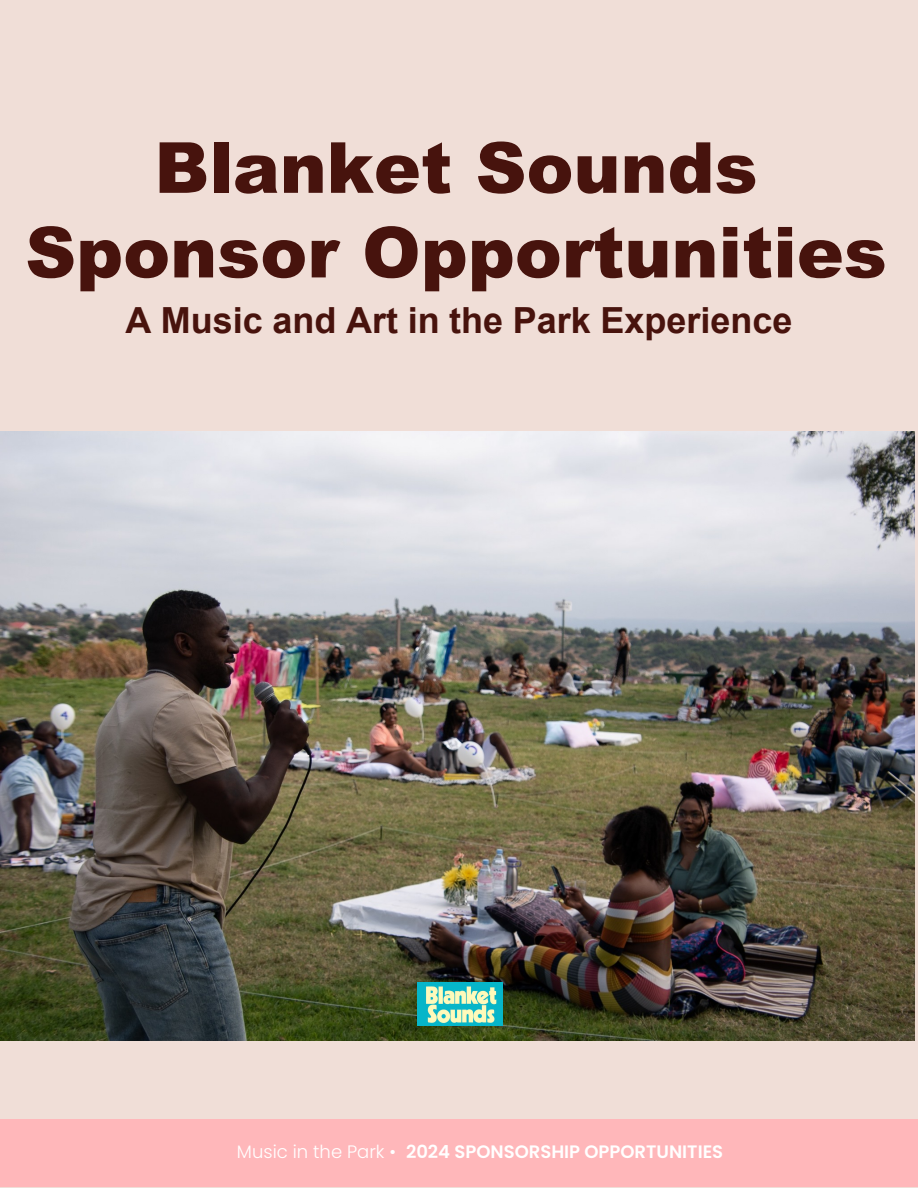
<style>
.page{position:relative;width:918px;height:1188px;background:#f0ded7}
.page>*{position:absolute;margin:0;border:0;box-sizing:border-box;transform-origin:0 0}
.t1{font:900 70.5px/84.6px "Arial";color:#47130d;text-align:center}
.t2{font:700 36px "Arial";color:#48130d}
.t3{font:600 18px "Poppins";color:#fff}
.s1{font-weight:300}
</style>
<div class="page">
<div style="left:0;top:1119px;width:918px;height:67px;background:#ffb7ba"></div>
<img style="left:0;top:431px;width:915px;height:610px">
<img style="left:418px;top:983px;width:85px;height:42px">
<h1 class="t1" style="left:25px;top:123px;width:863px">Blanket Sounds<br>Sponsor Opportunities</h1>
<h2 class="t2" style="left:125px;top:296px;width:669px">A Music and Art in the Park Experience</h2>
<p class="t3" style="left:237px;top:1141px;width:488px"><span class="s1">Music in the Park •</span> 2024 SPONSORSHIP OPPORTUNITIES</p>
</div>
